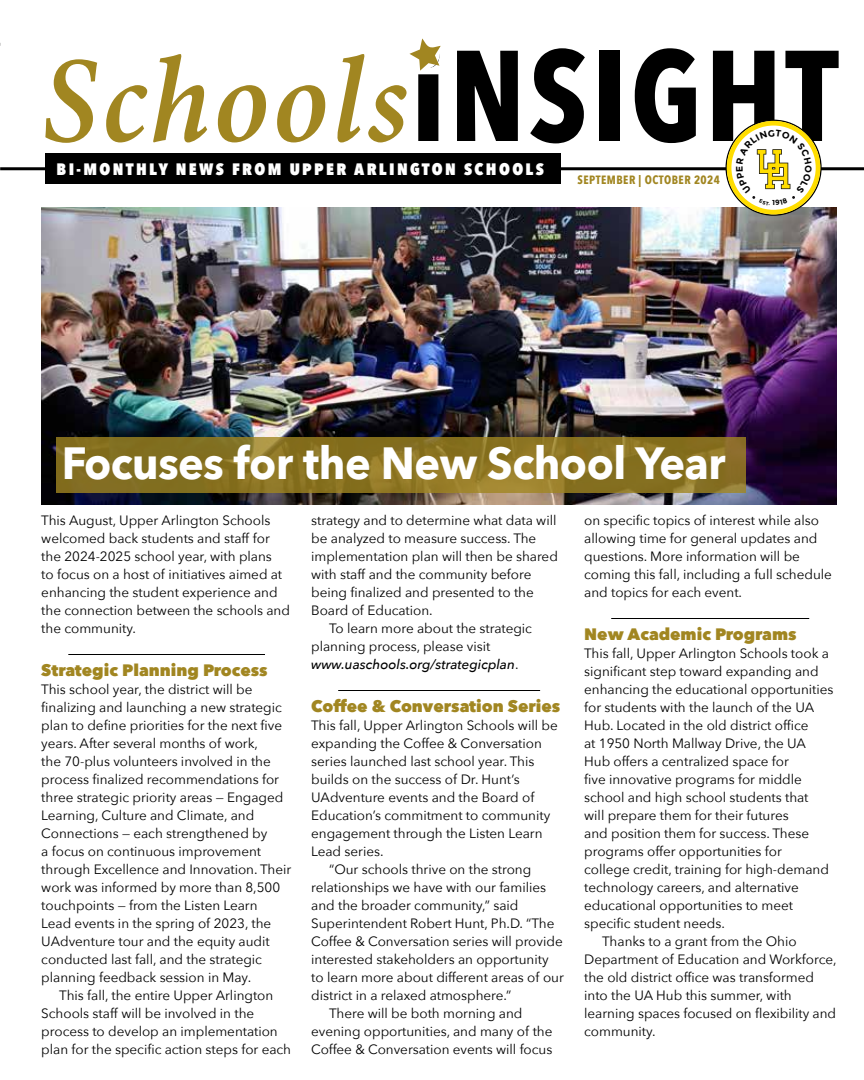
<style>
.page{position:relative;width:864px;height:1080px;background:#fff}
.page>*{position:absolute;margin:0;border:0;box-sizing:border-box;transform-origin:0 0}
.t1{font:italic 123px "Minion Variable Concept";letter-spacing:.025em;color:#a18621;scale:.93 1}
.t2{font:700 45px "Avenir Next";letter-spacing:-.01em;color:#fff;scale:.96 1}
.t3{font:800 16.5px "Avenir Next";color:#a18621}
.t4{font:800 16.5px "Avenir Next Condensed";letter-spacing:.14em;color:#fff}
.t5{font:13.5px/18px "Avenir Next";color:#000}
.t6{font:italic 500 13.5px "Avenir Next";color:#000}
.t7{font:700 12px "Avenir Next Condensed";letter-spacing:.04em;color:#a18621}
.s1{font-family:"Avenir Next Condensed";font-weight:700;font-style:normal;font-size:127.5px;color:#000}
.s2{font-weight:400;font-style:normal}
</style>
<div class="page">
<img style="left:41px;top:208px;width:795px;height:297px">
<hr style="left:0;top:167px;width:864px;height:3px;background:#000">
<div style="left:45px;top:154px;width:516px;height:30px;background:#000"></div>
<svg style="left:409px;top:38px;width:32px;height:33px"></svg>
<hr style="left:68px;top:654px;width:197px;height:1px;background:#000">
<hr style="left:338px;top:690px;width:202px;height:1px;background:#000">
<hr style="left:611px;top:618px;width:198px;height:1px;background:#000">
<svg style="left:56px;top:437px;width:690px;height:56px;background:#8a7323"></svg>
<svg style="left:726px;top:120px;width:96px;height:96px"></svg>
<h1 class="t1" style="left:41px;top:16px;width:859px">Schools<span class="s1">iNSIGHT</span></h1>
<p class="t4" style="left:56px;top:159px;width:489px">BI-MONTHLY NEWS FROM UPPER ARLINGTON SCHOOLS</p>
<p class="t7" style="left:578px;top:172px;width:144px">SEPTEMBER | OCTOBER 2024</p>
<h2 class="t2" style="left:62px;top:425px;width:693px">Focuses for the New School Year</h2>
<p class="t5" style="left:41px;top:511px;width:250px">This August, Upper Arlington Schools welcomed back students and staff for the 2024-2025 school year, with plans<br>to focus on a host of initiatives aimed at enhancing the student experience and the connection between the schools and the community.</p>
<p class="t3" style="left:41px;top:660px;width:228px">Strategic Planning Process</p>
<p class="t5" style="left:41px;top:680px;width:252px">This school year, the district will be finalizing and launching a new strategic plan to define priorities for the next five years. After several months of work,<br>the 70-plus volunteers involved in the process finalized recommendations for three strategic priority areas — Engaged Learning, Culture and Climate, and Connections — each strengthened by<br>a focus on continuous improvement through Excellence and Innovation. Their work was informed by more than 8,500 touchpoints — from the Listen Learn<br>Lead events in the spring of 2023, the UAdventure tour and the equity audit conducted last fall, and the strategic planning feedback session in May.</p>
<p class="t5" style="left:41px;top:985px;width:251px;text-indent:18px">This fall, the entire Upper Arlington Schools staff will be involved in the process to develop an implementation plan for the specific action steps for each</p>
<p class="t5" style="left:311px;top:511px;width:247px">strategy and to determine what data will</p>
<p class="t5" style="left:311px;top:529px;width:227px">be analyzed to measure success. The</p>
<p class="t5" style="left:311px;top:547px;width:248px">implementation plan will then be shared</p>
<p class="t5" style="left:311px;top:565px;width:222px">with staff and the community before</p>
<p class="t5" style="left:311px;top:583px;width:224px">being finalized and presented to the</p>
<p class="t5" style="left:311px;top:601px;width:123px">Board of Education.</p>
<p class="t5" style="left:329px;top:619px;width:204px">To learn more about the strategic</p>
<p class="t5" style="left:311px;top:637px;width:181px">planning process, please visit</p>
<p class="t6" style="left:311px;top:653px;width:209px">www.uaschools.org/strategicplan<span class="s2">.</span></p>
<p class="t3" style="left:311px;top:696px;width:251px">Coffee &amp; Conversation Series</p>
<p class="t5" style="left:311px;top:716px;width:248px">This fall, Upper Arlington Schools will be</p>
<p class="t5" style="left:311px;top:734px;width:232px">expanding the Coffee &amp; Conversation</p>
<p class="t5" style="left:311px;top:752px;width:225px">series launched last school year. This</p>
<p class="t5" style="left:311px;top:770px;width:210px">builds on the success of Dr. Hunt’s</p>
<p class="t5" style="left:311px;top:788px;width:225px">UAdventure events and the Board of</p>
<p class="t5" style="left:311px;top:805px;width:241px">Education’s commitment to community</p>
<p class="t5" style="left:311px;top:823px;width:233px">engagement through the Listen Learn</p>
<p class="t5" style="left:311px;top:841px;width:74px">Lead series.</p>
<p class="t5" style="left:329px;top:859px;width:204px">“Our schools thrive on the strong</p>
<p class="t5" style="left:311px;top:877px;width:236px">relationships we have with our families</p>
<p class="t5" style="left:311px;top:895px;width:209px">and the broader community,” said</p>
<p class="t5" style="left:311px;top:913px;width:245px">Superintendent Robert Hunt, Ph.D. “The</p>
<p class="t5" style="left:311px;top:931px;width:253px">Coffee &amp; Conversation series will provide</p>
<p class="t5" style="left:311px;top:949px;width:239px">interested stakeholders an opportunity</p>
<p class="t5" style="left:311px;top:967px;width:254px">to learn more about different areas of our</p>
<p class="t5" style="left:311px;top:985px;width:202px">district in a relaxed atmosphere.”</p>
<p class="t5" style="left:329px;top:1003px;width:195px">There will be both morning and</p>
<p class="t5" style="left:311px;top:1021px;width:243px">evening opportunities, and many of the</p>
<p class="t5" style="left:311px;top:1039px;width:243px">Coffee &amp; Conversation events will focus</p>
<p class="t5" style="left:584px;top:511px;width:249px">on specific topics of interest while also allowing time for general updates and questions. More information will be coming this fall, including a full schedule and topics for each event.</p>
<p class="t3" style="left:584px;top:624px;width:214px">New Academic Programs</p>
<p class="t5" style="left:584px;top:644px;width:246px">This fall, Upper Arlington Schools took a</p>
<p class="t5" style="left:584px;top:662px;width:236px">significant step toward expanding and</p>
<p class="t5" style="left:584px;top:680px;width:251px">enhancing the educational opportunities</p>
<p class="t5" style="left:584px;top:698px;width:231px">for students with the launch of the UA</p>
<p class="t5" style="left:584px;top:716px;width:226px">Hub. Located in the old district office</p>
<p class="t5" style="left:584px;top:733px;width:223px">at 1950 North Mallway Drive, the UA</p>
<p class="t5" style="left:584px;top:751px;width:206px">Hub offers a centralized space for</p>
<p class="t5" style="left:584px;top:769px;width:219px">five innovative programs for middle</p>
<p class="t5" style="left:584px;top:787px;width:226px">school and high school students that</p>
<p class="t5" style="left:584px;top:805px;width:206px">will prepare them for their futures</p>
<p class="t5" style="left:584px;top:823px;width:226px">and position them for success. These</p>
<p class="t5" style="left:584px;top:841px;width:199px">programs offer opportunities for</p>
<p class="t5" style="left:584px;top:859px;width:246px">college credit, training for high-demand</p>
<p class="t5" style="left:584px;top:877px;width:216px">technology careers, and alternative</p>
<p class="t5" style="left:584px;top:895px;width:210px">educational opportunities to meet</p>
<p class="t5" style="left:584px;top:913px;width:142px">specific student needs.</p>
<p class="t5" style="left:602px;top:931px;width:196px">Thanks to a grant from the Ohio</p>
<p class="t5" style="left:584px;top:949px;width:254px">Department of Education and Workforce,</p>
<p class="t5" style="left:584px;top:967px;width:231px">the old district office was transformed</p>
<p class="t5" style="left:584px;top:985px;width:209px">into the UA Hub this summer, with</p>
<p class="t5" style="left:584px;top:1003px;width:254px">learning spaces focused on flexibility and</p>
<p class="t5" style="left:584px;top:1021px;width:73px">community.</p>
</div>
